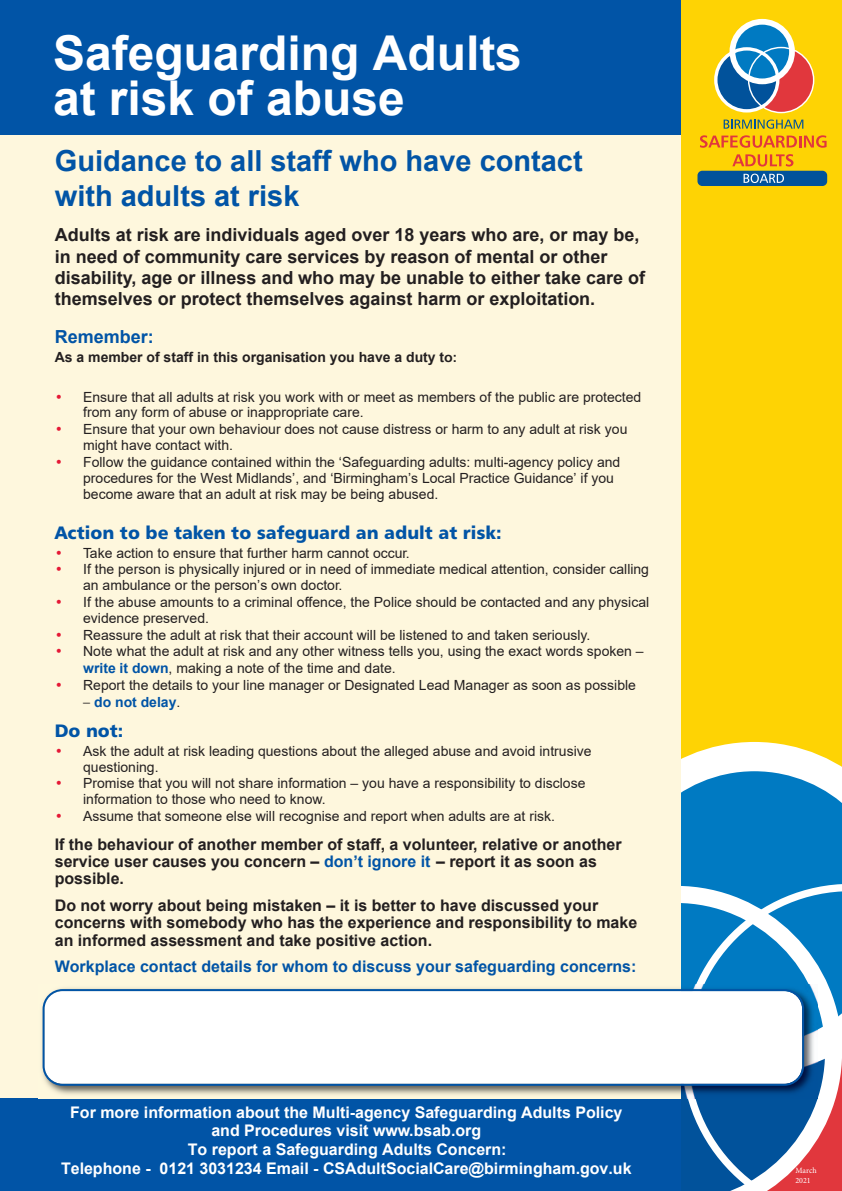
<style>
.page{position:relative;width:842px;height:1191px;background:#fef7dd}
.page>*{position:absolute;margin:0;border:0;box-sizing:border-box;transform-origin:0 0}
.t1{font:700 48px/45.2px "Arial";color:#fff}
.t2{font:700 29px/34.8px "Arial";color:#0154a6}
.t3{font:700 18px/21.2px "Arial";color:#231f20}
.t4{font:18px "Humanist 777 BT Black B";color:#0154a6}
.t5{font:700 18px "Arial";color:#0154a6}
.t6{font:700 16px/17.4px "Arial";color:#231f20}
.t7{font:700 16px/18.8px "Arial";color:#fff;text-align:center}
.t8{font:700 16px "Arial";color:#0154a6}
.t9{font:14px/15.7px "Arial";color:#231f20}
.t10{font:700 14px "Arial";color:#231f20}
.t11{font:700 14px "Arial";color:#0154a6}
.t12{font:8px/9.6px "Minion Pro";color:#fff}
.s1{font-family:"Humanist 777 BT Bold B";font-weight:400}
.s2{font-family:"Humanist 777 BT Roman B";color:#e51836}
.s3{font-weight:700;color:#0154a6}
.s4{font-family:"Humanist 777 BT Roman B";font-weight:400;color:#231f20}
.s5{font-weight:400;color:#231f20}
.s6{color:#0154a6}
</style>
<div class="page">
<div style="left:0;top:0;width:842px;height:135px;background:#0154a6"></div>
<div style="left:0;top:1098px;width:842px;height:93px;background:#0154a6"></div>
<div style="left:682px;top:0;width:160px;height:1191px;background:#fed304"></div>
<svg style="left:682px;top:742px;width:160px;height:142px"></svg>
<svg style="left:682px;top:884px;width:160px;height:307px"></svg>
<div style="left:749px;top:48px;width:65px;height:65px;background:#e1373d;border-radius:50%"></div>
<svg style="left:716px;top:49px;width:62px;height:62px;fill:#01529b"></svg>
<svg style="left:732px;top:22px;width:60px;height:59px;fill:#007ac2"></svg>
<svg style="left:724px;top:120px;width:79px;height:9px"></svg>
<svg style="left:732px;top:154px;width:61px;height:13px"></svg>
<svg style="left:700px;top:135px;width:126px;height:13px"></svg>
<div style="left:697px;top:171px;width:130px;height:15px;background:#01529b;border-radius:5px"></div>
<svg style="left:743px;top:174px;width:41px;height:9px"></svg>
<div style="left:729px;top:19px;width:66px;height:65px;border:6px solid #fff;border-radius:50%"></div>
<div style="left:714px;top:47px;width:65px;height:65px;border:3px solid #fff;border-radius:50%"></div>
<div style="left:748px;top:47px;width:66px;height:66px;border:1px solid #fff;border-radius:50%"></div>
<img style="left:42px;top:984px;width:775px;height:114px">
<div style="left:43px;top:989px;width:761px;height:96px;background:#fff"></div>
<h1 class="t1" style="left:53px;top:31px;width:470px">Safeguarding Adults at risk of abuse</h1>
<h2 class="t2" style="left:55px;top:144px;width:529px">Guidance to all staff who have contact with adults at risk</h2>
<p class="t3" style="left:55px;top:224px;width:592px">Adults at risk are individuals aged over 18 years who are, or may be, in need of community care services by reason of mental or other disability, age or illness and who may be unable to either take care of themselves or protect themselves against harm or exploitation.</p>
<p class="t5" style="left:55px;top:324px;width:100px">Remember:</p>
<p class="t10" style="left:55px;top:347px;width:404px">As a member of staff in this organisation you have a duty t<span class="s1">o:</span></p>
<p class="t9" style="left:83px;top:389px;width:560px;text-indent:-28px"><span class="s2">•</span> Ensure that all adults at risk you work with or meet as members of the public are protected from any form of abuse or inappropriate care.</p>
<p class="t9" style="left:83px;top:421px;width:546px;text-indent:-28px"><span class="s2">•</span> Ensure that your own behaviour does not cause distress or harm to any adult at risk you might have contact with.</p>
<p class="t9" style="left:83px;top:453px;width:539px;line-height:16.4px;text-indent:-28px"><span class="s2">•</span> Follow the guidance contained within the ‘Safeguarding adults: multi-agency policy and procedures for the West Midlands’, and ‘Birmingham’s Local Practice Guidance’ if you become aware that an adult at risk may be being abused.</p>
<p class="t4" style="left:55px;top:522px;width:448px">Action to be taken to safeguard an adult at risk:</p>
<p class="t9" style="left:55px;top:545px;width:356px"><span class="s2">•</span> Take action to ensure that further harm cannot occur.</p>
<p class="t9" style="left:83px;top:561px;width:567px;text-indent:-28px"><span class="s2">•</span> If the person is physically injured or in need of immediate medical attention, consider calling an ambulance or the person’s own doctor.</p>
<p class="t9" style="left:83px;top:594px;width:568px;text-indent:-28px"><span class="s2">•</span> If the abuse amounts to a criminal offence, the Police should be contacted and any physical evidence preserved.</p>
<p class="t9" style="left:55px;top:626px;width:537px"><span class="s2">•</span> Reassure the adult at risk that their account will be listened to and taken seriously.</p>
<p class="t9" style="left:83px;top:643px;width:562px;line-height:16.8px;text-indent:-28px"><span class="s2">•</span> Note what the adult at risk and any other witness tells you, using the exact words spoken – <span class="s3">write it down</span>, making a note of the time and date.</p>
<p class="t9" style="left:55px;top:677px;width:583px"><span class="s2">•</span> Report the details to your line manager or Designated Lead Manager as soon as possible</p>
<p class="t11" style="left:83px;top:692px;width:99px"><span class="s4">–</span> do not delay<span class="s5">.</span></p>
<p class="t4" style="left:55px;top:720px;width:70px">Do not:</p>
<p class="t9" style="left:83px;top:743px;width:510px;text-indent:-28px"><span class="s2">•</span> Ask the adult at risk leading questions about the alleged abuse and avoid intrusive questioning.</p>
<p class="t9" style="left:83px;top:775px;width:504px;text-indent:-28px"><span class="s2">•</span> Promise that you will not share information – you have a responsibility to disclose information to those who need to know.</p>
<p class="t9" style="left:55px;top:808px;width:502px"><span class="s2">•</span> Assume that someone else will recognise and report when adults are at risk.</p>
<p class="t6" style="left:55px;top:835px;width:568px">If the behaviour of another member of staff, a volunteer, relative or another service user causes you concern – <span class="s6">don’t ignore it</span> – report it as soon as possible.</p>
<p class="t6" style="left:55px;top:896px;width:584px">Do not worry about being mistaken – it is better to have discussed your concerns with somebody who has the experience and responsibility to make an informed assessment and take positive action.</p>
<p class="t8" style="left:55px;top:955px;width:583px">Workplace contact details for whom to discuss your safeguarding concerns:</p>
<p class="t7" style="left:61px;top:1102px;width:572px">For more information about the Multi-agency Safeguarding Adults Policy and Procedures visit www.bsab.org<br>To report a Safeguarding Adults Concern:<br>Telephone - 0121 3031234 Email - CSAdultSocialCare@birmingham.gov.uk</p>
<p class="t12" style="left:795px;top:1166px;width:23px">March<br>2021</p>
</div>
